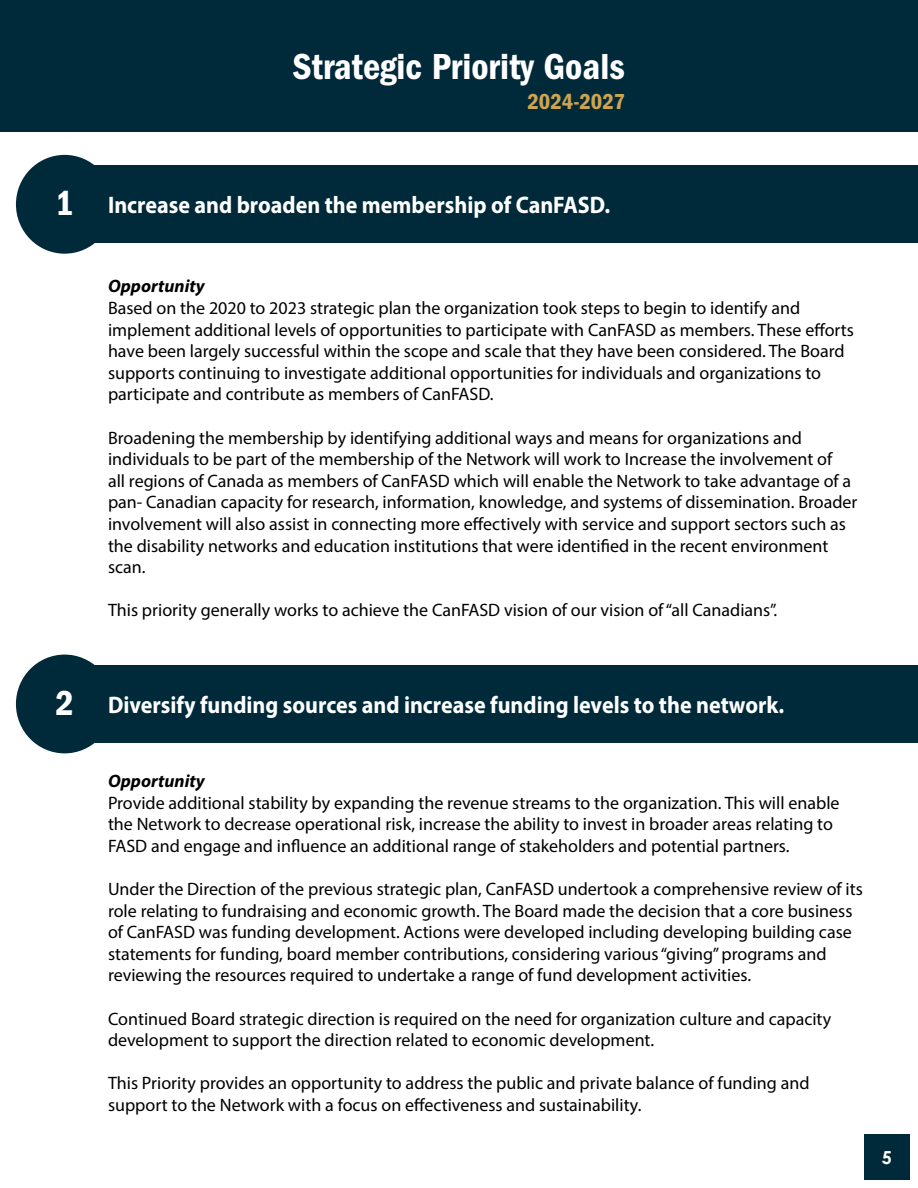
<style>
.page{position:relative;width:918px;height:1188px;background:#fff}
.page>*{position:absolute;margin:0;border:0;box-sizing:border-box;transform-origin:0 0}
.t1{font:37.5px "Franklin Gothic LT Pro Cn Dm";color:#fff}
.t2{font:36px "Franklin Gothic LT Pro Cn Dm";color:#fff}
.t3{font:700 24px "Myriad Pro";color:#fff;scale:.92 1}
.t4{font:22.5px "Franklin Gothic LT Pro Cn Dm";color:#cfa450}
.t5{font:18px/21.6px "Myriad Pro";color:#000}
.t6{font:italic 700 18px "Myriad Pro";color:#000}
.t7{font:700 18px "Century Gothic Pro";color:#fff}
</style>
<div class="page">
<div style="left:864px;top:1134px;width:46px;height:46px;background:#002a3a"></div>
<div style="left:16px;top:655px;width:97px;height:98px;background:#002a3a;border-radius:50%"></div>
<div style="left:71px;top:665px;width:847px;height:78px;background:#002a3a"></div>
<div style="left:16px;top:155px;width:97px;height:99px;background:#002a3a;border-radius:50%"></div>
<div style="left:71px;top:166px;width:847px;height:77px;background:#002a3a"></div>
<div style="left:0;top:0;width:918px;height:132px;background:#002a3a"></div>
<h2 class="t2" style="left:55px;top:183px;width:20px">1</h2>
<h2 class="t2" style="left:55px;top:682px;width:20px">2</h2>
<h1 class="t1" style="left:292px;top:45px;width:334px">Strategic Priority Goals</h1>
<p class="t4" style="left:527px;top:88px;width:100px">2024-2027</p>
<h3 class="t3" style="left:108px;top:190px;width:547px">Increase and broaden the membership of CanFASD.</h3>
<p class="t6" style="left:108px;top:275px;width:98px">Opportunity</p>
<p class="t5" style="left:108px;top:297px;width:748px">Based on the 2020 to 2023 strategic plan the organization took steps to begin to identify and implement additional levels of opportunities to participate with CanFASD as members. These efforts have been largely successful within the scope and scale that they have been considered. The Board supports continuing to investigate additional opportunities for individuals and organizations to participate and contribute as members of CanFASD.</p>
<p class="t5" style="left:108px;top:426px;width:751px">Broadening the membership by identifying additional ways and means for organizations and individuals to be part of the membership of the Network will work to Increase the involvement of<br>all regions of Canada as members of CanFASD which will enable the Network to take advantage of a pan- Canadian capacity for research, information, knowledge, and systems of dissemination. Broader involvement will also assist in connecting more effectively with service and support sectors such as the disability networks and education institutions that were identified in the recent environment scan.</p>
<p class="t5" style="left:108px;top:599px;width:671px">This priority generally works to achieve the CanFASD vision of our vision of “all Canadians”.</p>
<h3 class="t3" style="left:108px;top:689px;width:737px">Diversify funding sources and increase funding levels to the network.</h3>
<p class="t6" style="left:108px;top:769px;width:98px">Opportunity</p>
<p class="t5" style="left:108px;top:792px;width:733px">Provide additional stability by expanding the revenue streams to the organization. This will enable the Network to decrease operational risk, increase the ability to invest in broader areas relating to<br>FASD and engage and influence an additional range of stakeholders and potential partners.</p>
<p class="t5" style="left:108px;top:878px;width:756px">Under the Direction of the previous strategic plan, CanFASD undertook a comprehensive review of its role relating to fundraising and economic growth. The Board made the decision that a core business of CanFASD was funding development. Actions were developed including developing building case statements for funding, board member contributions, considering various “giving” programs and reviewing the resources required to undertake a range of fund development activities.</p>
<p class="t5" style="left:108px;top:1008px;width:725px">Continued Board strategic direction is required on the need for organization culture and capacity development to support the direction related to economic development.</p>
<p class="t5" style="left:108px;top:1072px;width:703px">This Priority provides an opportunity to address the public and private balance of funding and support to the Network with a focus on effectiveness and sustainability.</p>
<p class="t7" style="left:882px;top:1146px;width:12px">5</p>
</div>
